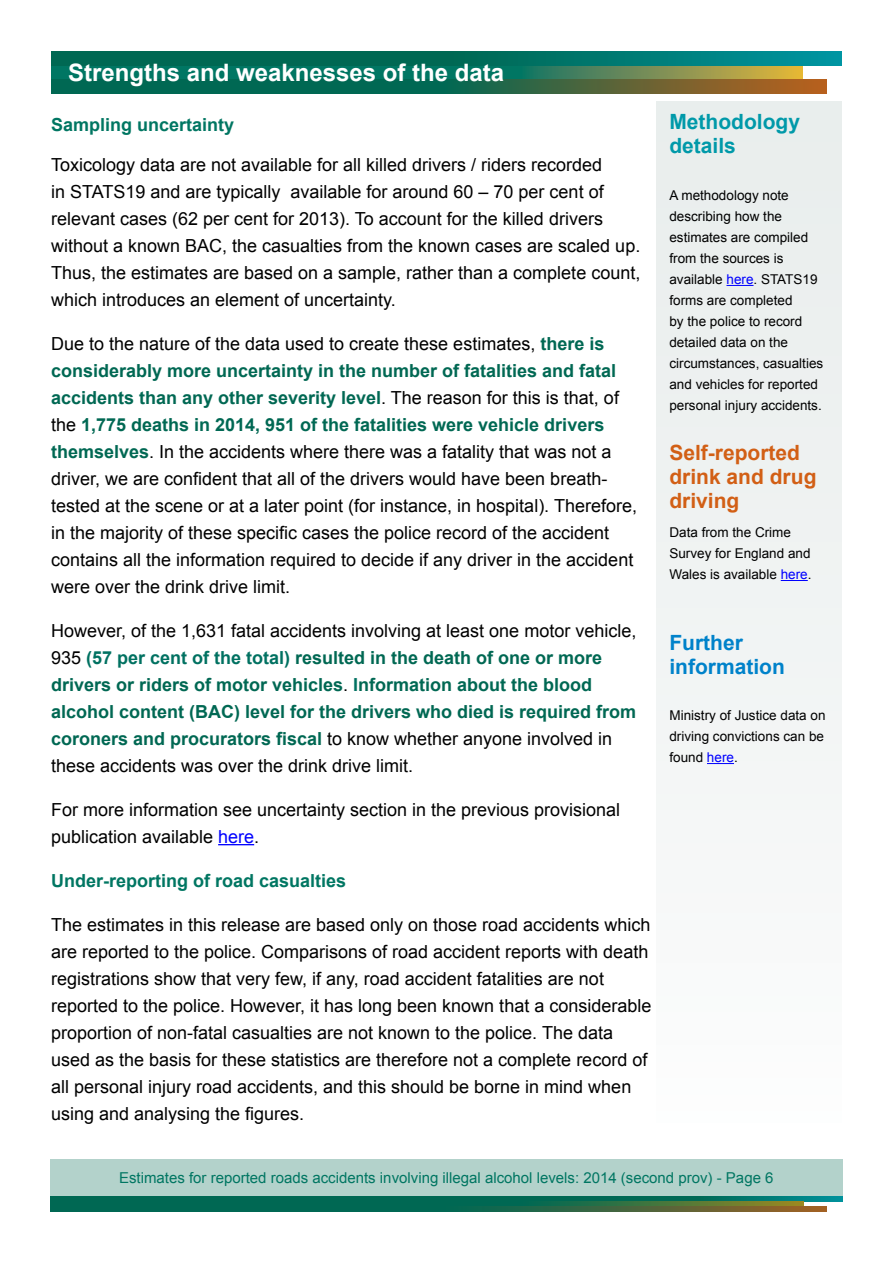
<style>
.page{position:relative;width:893px;height:1263px;background:#fff}
.page>*{position:absolute;margin:0;border:0;box-sizing:border-box;transform-origin:0 0}
.t1{font:700 24px "Arial";color:#fff}
.t2{font:700 21px/24px "Arial";color:#d25f15}
.bold_intro_text{font:700 21px/24px "Arial";color:#0099a9}
.bold_intro_text-2{font:700 21px/24px "Arial";color:#0082ca}
.t3{font:18px/27px "Arial";color:#000}
.t4{font:700 18px/27px "Arial";color:#006853}
.t5{font:700 18px "Arial";color:#007662}
.t6{font:15px "Arial";color:#007662}
.bold_intro_text-3{font:13.5px/21px "Arial";color:#000}
.s1{font-weight:700;color:#006853}
.s2{font-weight:400;color:#000}
.s3{color:#007161}
.s4{color:#00f}
</style>
<div class="page">
<div style="left:50px;top:1160px;width:792px;height:36px;background:#b3d2cb"></div>
<svg style="left:50px;top:1196px;width:792px;height:5px;background:#006b59"></svg>
<svg style="left:50px;top:1201px;width:753px;height:5px;background:#1b6d4a"></svg>
<svg style="left:50px;top:1206px;width:777px;height:6px;background:#256647"></svg>
<hr style="left:218px;top:844px;width:36px;height:1px;background:#00f">
<div style="left:657px;top:101px;width:185px;height:1022px;background:#f1f4f3"></div>
<svg style="left:726px;top:285px;width:27px;height:1px"></svg>
<svg style="left:781px;top:580px;width:27px;height:1px"></svg>
<svg style="left:707px;top:763px;width:27px;height:1px"></svg>
<svg style="left:51px;top:65px;width:752px;height:15px;background:#2c7d5b"></svg>
<svg style="left:51px;top:51px;width:791px;height:14px;background:#007265"></svg>
<svg style="left:51px;top:80px;width:775px;height:14px;background:#306544"></svg>
<p class="t1" style="left:68px;top:57px;width:438px">Strengths and weaknesses of the data</p>
<p class="t5" style="left:51px;top:113px;width:185px">Sampling uncertainty</p>
<p class="t3" style="left:51px;top:151px;width:591px">Toxicology data are not available for all killed drivers / riders recorded<br>in STATS19 and are typically available for around 60 – 70 per cent of relevant cases (62 per cent for 2013). To account for the killed drivers without a known BAC, the casualties from the known cases are scaled up.<br>Thus, the estimates are based on a sample, rather than a complete count, which introduces an element of uncertainty.</p>
<p class="t3" style="left:51px;top:330px;width:587px">Due to the nature of the data used to create these estimates, <span class="s1">there is considerably more uncertainty in the number of fatalities and fatal accidents than any other severity level</span>. The reason for this is that, of the <span class="s1">1,775 deaths in 2014, 951 of the fatalities were vehicle drivers themselves</span>. In the accidents where there was a fatality that was not a driver, we are confident that all of the drivers would have been breath&shy;tested at the scene or at a later point (for instance, in hospital). Therefore, in the majority of these specific cases the police record of the accident contains all the information required to decide if any driver in the accident were over the drink drive limit.</p>
<p class="t4" style="left:51px;top:617px;width:587px"><span class="s2">However, of the 1,631 fatal accidents involving at least one motor vehicle, 935</span> <span class="s3">(57 per cent of the total)</span> resulted in the death of one or more drivers or riders of motor vehicles<span class="s2">.</span> <span class="s3">I</span>nformation about the blood alcohol content (BAC) level for the drivers who died is required from coroners and procurators fiscal <span class="s2">to know whether anyone involved in these accidents was over the drink drive limit.</span></p>
<p class="t3" style="left:51px;top:796px;width:571px">For more information see uncertainty section in the previous provisional publication available <span class="s4">here</span>.</p>
<p class="t5" style="left:51px;top:868px;width:297px">Under-reporting of road casualties</p>
<p class="t3" style="left:51px;top:911px;width:602px">The estimates in this release are based only on those road accidents which are reported to the police. Comparisons of road accident reports with death registrations show that very few, if any, road accident fatalities are not reported to the police. However, it has long been known that a considerable proportion of non-fatal casualties are not known to the police. The data used as the basis for these statistics are therefore not a complete record of all personal injury road accidents, and this should be borne in mind when using and analysing the figures.</p>
<p class="bold_intro_text" style="left:669px;top:111px;width:132px">Methodology details</p>
<p class="bold_intro_text-3" style="left:669px;top:185px;width:150px">A methodology note describing how the estimates are compiled from the sources is available <span class="s4">here</span>. STATS19</p>
<p class="bold_intro_text-3" style="left:669px;top:290px;width:155px">forms are completed<br>by the police to record detailed data on the circumstances, casualties and vehicles for reported personal injury accidents.</p>
<p class="t2" style="left:669px;top:441px;width:149px">Self-reported drink and drug driving</p>
<p class="bold_intro_text-3" style="left:669px;top:522px;width:144px">Data from the Crime<br>Survey for England and<br>Wales is available <span class="s4">here</span>.</p>
<p class="bold_intro_text-2" style="left:669px;top:631px;width:117px">Further information</p>
<p class="bold_intro_text-3" style="left:669px;top:705px;width:158px;text-align:justify">Ministry of Justice data on driving convictions can be found <span class="s4">here</span>.</p>
<p class="t6" style="left:119px;top:1168px;width:656px">Estimates for reported roads accidents involving illegal alcohol levels: 2014 (second prov) - Page 6</p>
</div>
